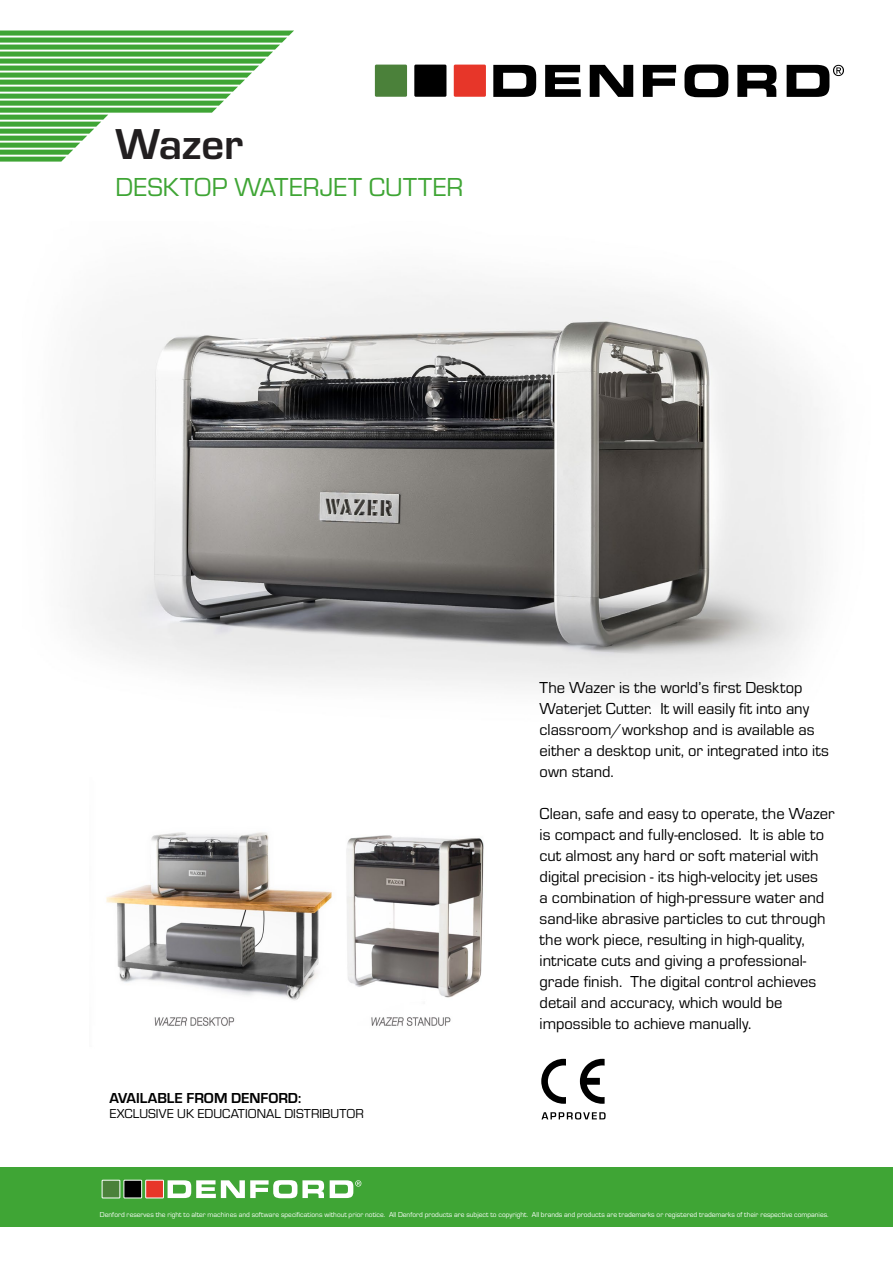
<style>
.page{position:relative;width:893px;height:1263px;background:#fff}
.page>*{position:absolute;margin:0;border:0;box-sizing:border-box;transform-origin:0 0}
.t1{font:700 44.85px "Eurostile";color:#221f20}
.t2{font:27px "Eurostile";color:#3fa535}
.t3{font:16.5px/21px "Eurostile";color:#000}
.t4{font:700 15px "Eurostile";color:#000}
.t5{font:13.5px "Eurostile";color:#000}
.t6{font:7.35px "Eurostile";color:#fff}
</style>
<div class="page">
<img style="left:74px;top:281px;width:744px;height:410px">
<svg style="left:0;top:31px;width:294px;height:131px"></svg>
<div style="left:375px;top:65px;width:32px;height:32px;background:#4b813a"></div>
<div style="left:414px;top:65px;width:32px;height:32px;background:#000"></div>
<div style="left:454px;top:65px;width:32px;height:32px;background:#e73629"></div>
<svg style="left:493px;top:65px;width:43px;height:32px"></svg>
<svg style="left:545px;top:65px;width:36px;height:32px"></svg>
<svg style="left:590px;top:65px;width:43px;height:32px"></svg>
<svg style="left:643px;top:65px;width:33px;height:32px"></svg>
<svg style="left:684px;top:65px;width:44px;height:32px"></svg>
<svg style="left:737px;top:65px;width:39px;height:32px"></svg>
<svg style="left:787px;top:65px;width:57px;height:32px"></svg>
<div style="left:0;top:1167px;width:893px;height:59px;background:#3fa535"></div>
<div style="left:102px;top:1180px;width:18px;height:18px;background:#4b813a"></div>
<div style="left:102px;top:1180px;width:18px;height:18px;border:1px solid #fff"></div>
<div style="left:124px;top:1180px;width:18px;height:18px;background:#000"></div>
<div style="left:124px;top:1180px;width:18px;height:18px;border:1px solid #fff"></div>
<div style="left:146px;top:1180px;width:17px;height:18px;background:#e73629"></div>
<div style="left:145px;top:1180px;width:19px;height:18px;border:1px solid #fff"></div>
<svg style="left:168px;top:1180px;width:156px;height:18px"></svg>
<svg style="left:330px;top:1180px;width:31px;height:18px"></svg>
<svg style="left:541px;top:1059px;width:25px;height:45px"></svg>
<svg style="left:580px;top:1059px;width:25px;height:45px"></svg>
<svg style="left:541px;top:1112px;width:65px;height:7px"></svg>
<img style="left:106px;top:832px;width:378px;height:194px">
<h1 class="t1" style="left:115px;top:112px;width:129px">Wazer</h1>
<h2 class="t2" style="left:115px;top:169px;width:350px">DESKTOP WATERJET CUTTER</h2>
<p class="t4" style="left:109px;top:1088px;width:193px">AVAILABLE FROM DENFORD:</p>
<p class="t5" style="left:109px;top:1105px;width:256px">EXCLUSIVE UK EDUCATIONAL DISTRIBUTOR</p>
<p class="t3" style="left:540px;top:676px;width:291px">The Wazer is the world’s first Desktop Waterjet Cutter. It will easily fit into any classroom/workshop and is available as either a desktop unit, or integrated into its own stand.</p>
<p class="t3" style="left:540px;top:802px;width:296px">Clean, safe and easy to operate, the Wazer is compact and fully-enclosed. It is able to cut almost any hard or soft material with digital precision - its high-velocity jet uses<br>a combination of high-pressure water and sand-like abrasive particles to cut through the work piece, resulting in high-quality, intricate cuts and giving a professional&shy;grade finish. The digital control achieves detail and accuracy, which would be impossible to achieve manually.</p>
<p class="t6" style="left:100px;top:1209px;width:730px">Denford reserves the right to alter machines and software specifications without prior notice. All Denford products are subject to copyright. All brands and products are trademarks or registered trademarks of their respective companies.</p>
</div>
